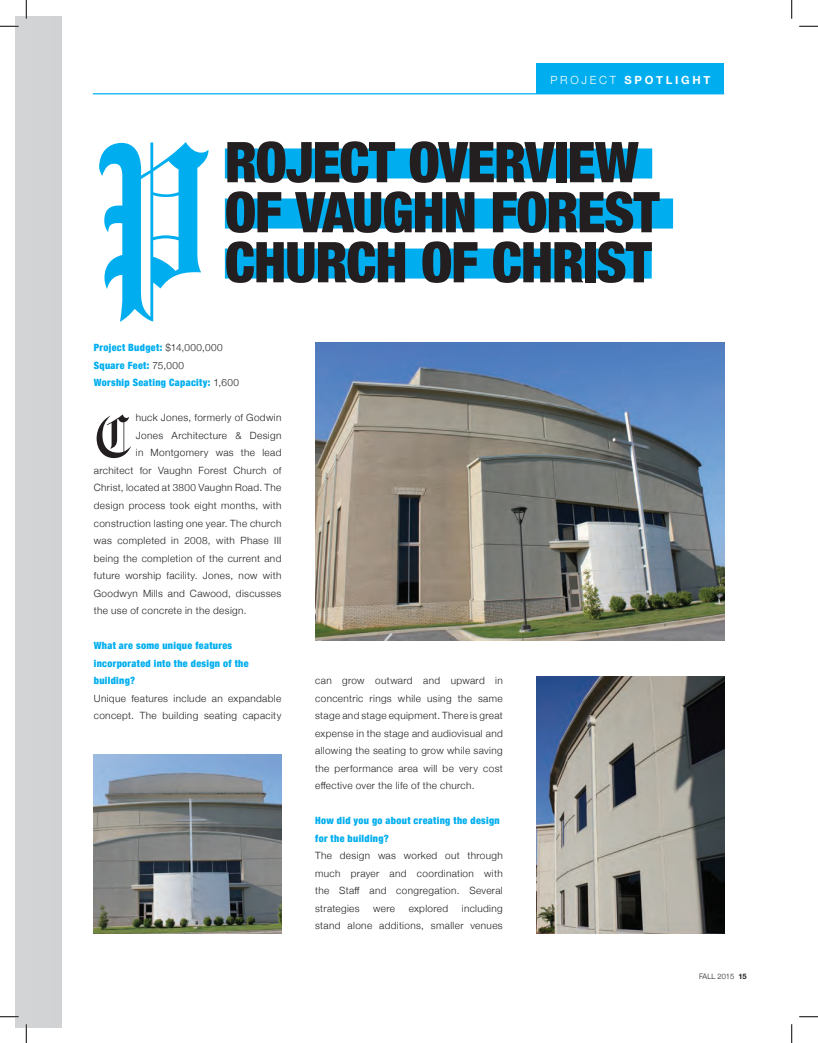
<style>
.page{position:relative;width:818px;height:1043px;background:#fff}
.page>*{position:absolute;margin:0;border:0;box-sizing:border-box;transform-origin:0 0}
.t1{font:197.88px "Engravers Old English BT";color:#00aeef}
.t2{font:59.62px "Engravers Old English BT";color:#231f20}
.t3{font:900 condensed 56.25px/50px "Helvetica Neue";letter-spacing:-.02em;color:#231f20}
.t4{font:700 11.25px "Helvetica Neue";letter-spacing:.24em;color:#fff}
.t5{font:300 10px/17.5px "Helvetica Neue";letter-spacing:.035em;color:#231f20;text-align:justify}
.t6{font:900 condensed 10px/17.5px "Helvetica Neue";letter-spacing:.035em;color:#00aeef}
.t7{font:300 7.5px "Helvetica Neue";color:#231f20}
.s1{font-weight:300}
.s2{font-weight:300;font-stretch:normal;color:#231f20}
.s3{font-weight:700}
</style>
<div class="page">
<div style="left:15px;top:16px;width:46px;height:1011px;background:#d1d2d4"></div>
<hr style="left:93px;top:93px;width:631px;height:1px;background:#00aeef">
<div style="left:536px;top:63px;width:188px;height:31px;background:#00aeef"></div>
<div style="left:225px;top:148px;width:427px;height:30px;background:#00aeef"></div>
<div style="left:225px;top:198px;width:448px;height:30px;background:#00aeef"></div>
<div style="left:225px;top:248px;width:426px;height:30px;background:#00aeef"></div>
<img style="left:315px;top:342px;width:409px;height:298px">
<img style="left:536px;top:676px;width:188px;height:257px">
<img style="left:94px;top:754px;width:187px;height:179px">
<svg style="left:0;top:25px;width:19px;height:2px"></svg>
<svg style="left:799px;top:25px;width:19px;height:2px"></svg>
<svg style="left:0;top:1016px;width:19px;height:1px"></svg>
<svg style="left:799px;top:1016px;width:19px;height:1px"></svg>
<svg style="left:25px;top:0;width:2px;height:19px"></svg>
<svg style="left:25px;top:1024px;width:2px;height:18px"></svg>
<svg style="left:791px;top:0;width:1px;height:19px"></svg>
<svg style="left:791px;top:1024px;width:1px;height:18px"></svg>
<p class="t4" style="left:550px;top:71px;width:161px"><span class="s1">PROJECT</span> SPOTLIGHT</p>
<h1 class="t1" style="left:94px;top:99px;width:121px">P</h1>
<h3 class="t3" style="left:225px;top:134px;width:436px">ROJECT OVERVIEW<br>OF VAUGHN FOREST<br>CHURCH OF CHRIST</h3>
<p class="t6" style="left:94px;top:338px;width:147px">Project Budget: <span class="s2">$14,000,000<br></span>Square Feet: <span class="s2">75,000<br></span>Worship Seating Capacity: <span class="s2">1,600</span></p>
<h2 class="t2" style="left:94px;top:401px;width:39px">C</h2>
<p class="t5" style="left:136px;top:408px;width:147px">huck Jones, formerly of Godwin</p>
<p class="t5" style="left:136px;top:426px;width:147px">Jones Architecture &amp; Design</p>
<p class="t5" style="left:136px;top:443px;width:147px">in Montgomery was the lead</p>
<p class="t5" style="left:94px;top:461px;width:189px">architect for Vaughn Forest Church of</p>
<p class="t5" style="left:94px;top:478px;width:189px">Christ, located at 3800 Vaughn Road. The</p>
<p class="t5" style="left:94px;top:496px;width:189px">design process took eight months, with</p>
<p class="t5" style="left:94px;top:513px;width:189px">construction lasting one year. The church</p>
<p class="t5" style="left:94px;top:531px;width:189px">was completed in 2008, with Phase III</p>
<p class="t5" style="left:94px;top:548px;width:189px">being the completion of the current and</p>
<p class="t5" style="left:94px;top:566px;width:189px">future worship facility. Jones, now with</p>
<p class="t5" style="left:94px;top:583px;width:189px">Goodwyn Mills and Cawood, discusses</p>
<p class="t5" style="left:94px;top:601px;width:154px">the use of concrete in the design.</p>
<p class="t6" style="left:94px;top:636px;width:156px">What are some unique features incorporated into the design of the building?</p>
<p class="t5" style="left:94px;top:688px;width:189px">Unique features include an expandable concept. The building seating capacity</p>
<p class="t5" style="left:315px;top:671px;width:189px">can grow outward and upward in concentric rings while using the same stage and stage equipment. There is great expense in the stage and audiovisual and allowing the seating to grow while saving the performance area will be very cost effective over the life of the church.</p>
<p class="t6" style="left:315px;top:811px;width:186px">How did you go about creating the design for the building?</p>
<p class="t5" style="left:315px;top:846px;width:189px">The design was worked out through much prayer and coordination with the Staff and congregation. Several strategies</p>
<p class="t5" style="left:315px;top:898px;width:189px;text-align:right">including<br>stand alone additions, smaller venues</p>
<p class="t5" style="left:373px;top:898px;width:23px">were</p>
<p class="t5" style="left:408px;top:898px;width:41px">explored</p>
<p class="t7" style="left:699px;top:970px;width:49px">FALL 2015 <span class="s3">15</span></p>
</div>
